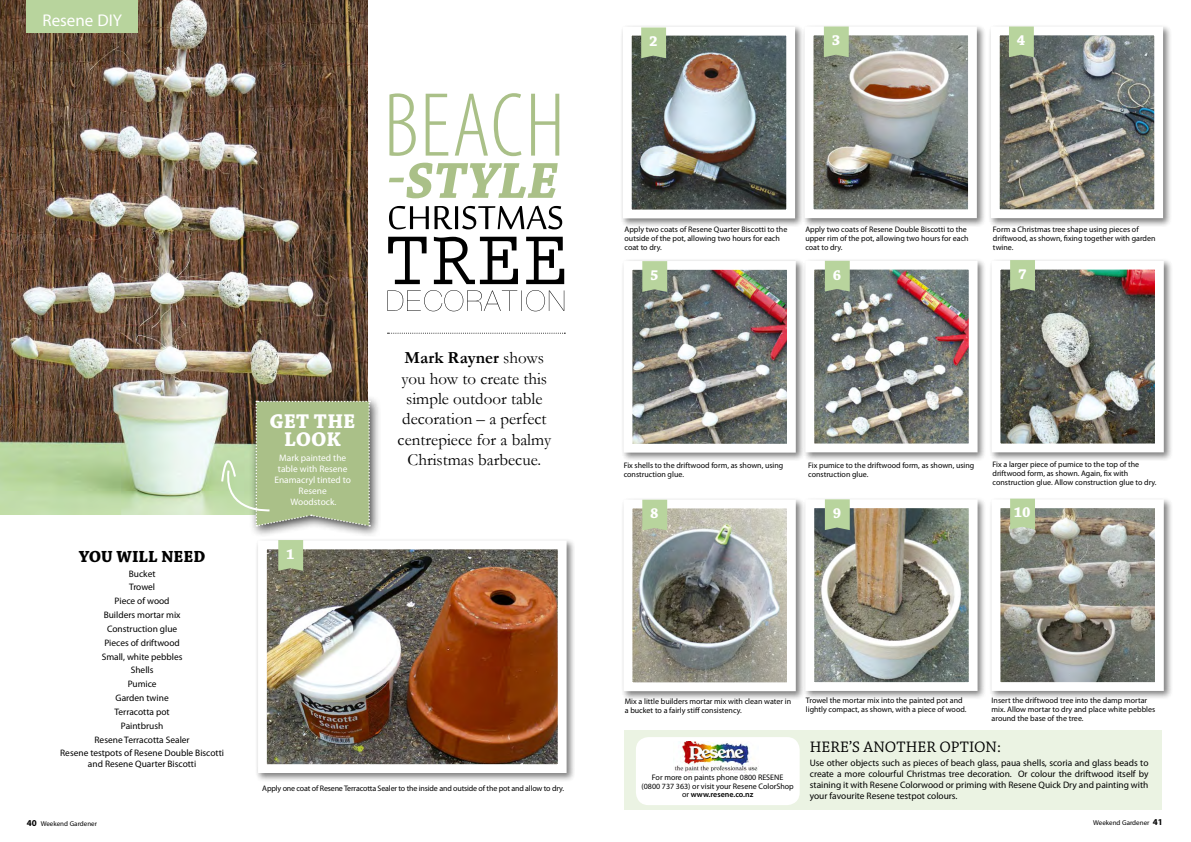
<style>
.page{position:relative;width:1191px;height:842px;background:#fff}
.page>*{position:absolute;margin:0;border:0;box-sizing:border-box;transform-origin:0 0}
.t1{font:700 21px/18px "Chaparral Pro";letter-spacing:.005em;color:#fff;text-align:center}
.t2{font:17px/20.4px "Garamond";color:#000;text-align:center}
.t3{font:700 17px "Chaparral Pro";color:#000}
.t4{font:17px "Myriad Pro";color:#fff}
.t5{font:16px "Chaparral Pro";letter-spacing:.005em;color:#000}
.t6{font:700 15px "Chaparral Pro";color:#fff}
.t7{font:9.4px/13.8px "Myriad Pro";color:#000;text-align:center}
.t8{font:9.4px/11px "Myriad Pro";color:#fff;text-align:center}
.t9{font:8px/9px "Myriad Pro";color:#000}
.t10{font:8px "Myriad Pro";letter-spacing:-.02em;color:#000}
.t11{font:7px "Myriad Pro";color:#000}
.s1{font-weight:700}
.s2{font-weight:600}
.s3{font-weight:700;font-size:9px}
</style>
<div class="page">
<img style="left:0;top:0;width:368px;height:514px">
<div style="left:624px;top:731px;width:537px;height:79px;background:#ebf3e3"></div>
<div style="left:636px;top:737px;width:163px;height:68px;background:#fff;border-radius:13px"></div>
<div style="left:27px;top:0;width:111px;height:33px;background:#b8d49d"></div>
<div style="left:254px;top:537px;width:321px;height:244px;background:#000;opacity:.5"></div>
<img style="left:268px;top:550px;width:288px;height:213px">
<div style="left:258px;top:540px;width:308px;height:233px;border:9px solid #fff"></div>
<div style="left:619px;top:23px;width:184px;height:204px;background:#000;opacity:.5"></div>
<img style="left:633px;top:37px;width:152px;height:171px">
<div style="left:623px;top:27px;width:172px;height:191px;border:9px solid #fff"></div>
<div style="left:801px;top:23px;width:184px;height:204px;background:#000;opacity:.5"></div>
<img style="left:814px;top:37px;width:153px;height:171px">
<div style="left:804px;top:27px;width:173px;height:191px;border:9px solid #fff"></div>
<div style="left:987px;top:23px;width:184px;height:204px;background:#000;opacity:.5"></div>
<img style="left:1001px;top:37px;width:152px;height:171px">
<div style="left:991px;top:27px;width:172px;height:191px;border:9px solid #fff"></div>
<div style="left:620px;top:257px;width:184px;height:204px;background:#000;opacity:.5"></div>
<img style="left:633px;top:271px;width:153px;height:172px">
<div style="left:623px;top:261px;width:173px;height:192px;border:9px solid #fff"></div>
<div style="left:620px;top:496px;width:184px;height:204px;background:#000;opacity:.5"></div>
<img style="left:633px;top:510px;width:153px;height:171px">
<div style="left:623px;top:500px;width:173px;height:191px;border:9px solid #fff"></div>
<div style="left:802px;top:257px;width:184px;height:204px;background:#000;opacity:.5"></div>
<img style="left:815px;top:271px;width:152px;height:171px">
<div style="left:805px;top:261px;width:172px;height:191px;border:9px solid #fff"></div>
<div style="left:802px;top:496px;width:184px;height:204px;background:#000;opacity:.5"></div>
<img style="left:815px;top:509px;width:152px;height:172px">
<div style="left:805px;top:499px;width:172px;height:192px;border:9px solid #fff"></div>
<div style="left:988px;top:257px;width:184px;height:204px;background:#000;opacity:.5"></div>
<img style="left:1001px;top:271px;width:152px;height:171px">
<div style="left:991px;top:261px;width:172px;height:191px;border:9px solid #fff"></div>
<div style="left:988px;top:496px;width:184px;height:204px;background:#000;opacity:.5"></div>
<img style="left:1001px;top:509px;width:152px;height:172px">
<div style="left:991px;top:499px;width:172px;height:192px;border:9px solid #fff"></div>
<svg style="left:278px;top:540px;width:25px;height:31px"></svg>
<svg style="left:641px;top:28px;width:25px;height:30px"></svg>
<svg style="left:642px;top:261px;width:25px;height:31px"></svg>
<svg style="left:642px;top:500px;width:25px;height:30px"></svg>
<svg style="left:824px;top:27px;width:24px;height:30px"></svg>
<svg style="left:825px;top:261px;width:24px;height:30px"></svg>
<svg style="left:825px;top:499px;width:24px;height:31px"></svg>
<svg style="left:1009px;top:27px;width:24px;height:30px"></svg>
<svg style="left:1010px;top:260px;width:25px;height:31px"></svg>
<svg style="left:1010px;top:499px;width:25px;height:30px"></svg>
<img style="left:674px;top:741px;width:84px;height:31px">
<div style="left:248px;top:394px;width:133px;height:143px;background:#000;opacity:.75"></div>
<svg style="left:220px;top:401px;width:150px;height:126px;background:#a9ba8b"></svg>
<svg style="left:389px;top:93px;width:170px;height:63px"></svg>
<svg style="left:387px;top:290px;width:177px;height:21px"></svg>
<svg style="left:389px;top:163px;width:169px;height:35px"></svg>
<svg style="left:389px;top:206px;width:173px;height:23px"></svg>
<svg style="left:388px;top:237px;width:176px;height:47px"></svg>
<svg style="left:387px;top:333px;width:178px;height:1px"></svg>
<h2 class="t4" style="left:42px;top:10px;width:81px">Resene DIY</h2>
<h3 class="t6" style="left:649px;top:33px;width:10px">2</h3>
<h3 class="t6" style="left:832px;top:32px;width:10px">3</h3>
<h3 class="t6" style="left:1017px;top:32px;width:10px">4</h3>
<h2 class="t3" style="left:79px;top:546px;width:128px">YOU WILL NEED</h2>
<p class="t7" style="left:60px;top:566px;width:165px">Bucket<br>Trowel<br>Piece of wood<br>Builders mortar mix<br>Construction glue<br>Pieces of driftwood<br>Small, white pebbles<br>Shells<br>Pumice<br>Garden twine<br>Terracotta pot<br>Paintbrush<br>Resene Terracotta Sealer<br>Resene testpots of Resene Double Biscotti</p>
<p class="t7" style="left:88px;top:757px;width:110px">and Resene Quarter Biscotti</p>
<h1 class="t1" style="left:269px;top:414px;width:88px">GET THE<br>LOOK</h1>
<p class="t8" style="left:274px;top:452px;width:78px">Mark painted the table with Resene<br>Enamacryl tinted to<br>Resene<br>Woodstock.</p>
<h3 class="t6" style="left:286px;top:545px;width:10px">1</h3>
<h2 class="t2" style="left:397px;top:347px;width:155px"><span class="s1">Mark Rayner</span> shows you how to create this simple outdoor table decoration – a perfect centrepiece for a balmy<br>Christmas barbecue.</h2>
<p class="t10" style="left:262px;top:784px;width:303px">Apply one coat of Resene Terracotta Sealer to the inside and outside of the pot and allow to dry.</p>
<p class="t9" style="left:624px;top:225px;width:164px">Apply two coats of Resene Quarter Biscotti to the outside of the pot, allowing two hours for each coat to dry.</p>
<p class="t9" style="left:805px;top:224px;width:165px">Apply two coats of Resene Double Biscotti to the upper rim of the pot, allowing two hours for each coat to dry.</p>
<p class="t9" style="left:993px;top:225px;width:164px">Form a Christmas tree shape using pieces of driftwood, as shown, fixing together with garden twine.</p>
<h3 class="t6" style="left:650px;top:266px;width:10px">5</h3>
<h3 class="t6" style="left:833px;top:266px;width:10px">6</h3>
<h3 class="t6" style="left:1018px;top:265px;width:10px">7</h3>
<p class="t9" style="left:623px;top:460px;width:161px">Fix shells to the driftwood form, as shown, using construction glue.</p>
<p class="t9" style="left:808px;top:460px;width:168px">Fix pumice to the driftwood form, as shown, using construction glue.</p>
<p class="t9" style="left:992px;top:460px;width:166px">Fix a larger piece of pumice to the top of the driftwood form, as shown. Again, fix with construction glue. Allow construction glue to dry.</p>
<h3 class="t6" style="left:650px;top:505px;width:10px">8</h3>
<h3 class="t6" style="left:833px;top:504px;width:10px">9</h3>
<h3 class="t6" style="left:1013px;top:504px;width:18px">10</h3>
<p class="t9" style="left:625px;top:696px;width:168px">Mix a little builders mortar mix with clean water in a bucket to a fairly stiff consistency.</p>
<p class="t9" style="left:806px;top:696px;width:162px">Trowel the mortar mix into the painted pot and lightly compact, as shown, with a piece of wood.</p>
<p class="t9" style="left:991px;top:696px;width:165px">Insert the driftwood tree into the damp mortar mix. Allow mortar to dry and place white pebbles around the base of the tree.</p>
<p class="t9" style="left:641px;top:773px;width:154px;line-height:8.5px;text-align:center">For more on paints phone 0800 RESENE<br>(0800 737 363) or visit your Resene ColorShop or <span class="s2">www.resene.co.nz</span></p>
<h3 class="t5" style="left:810px;top:738px;width:107px">HERE’S ANOTHER</h3>
<h3 class="t5" style="left:939px;top:738px;width:63px">OPTION:</h3>
<p class="t7" style="left:810px;top:757px;width:340px;line-height:11px;text-align:justify">Use other objects such as pieces of beach glass, paua shells, scoria and glass beads to create a more colourful Christmas tree decoration. Or colour the driftwood itself by staining it with Resene Colorwood or priming with Resene Quick Dry and painting with your favourite Resene testpot colours.</p>
<p class="t11" style="left:27px;top:819px;width:72px"><span class="s3">40</span> Weekend Gardener</p>
<p class="t11" style="left:1093px;top:818px;width:71px">Weekend Gardener <span class="s3">41</span></p>
</div>
